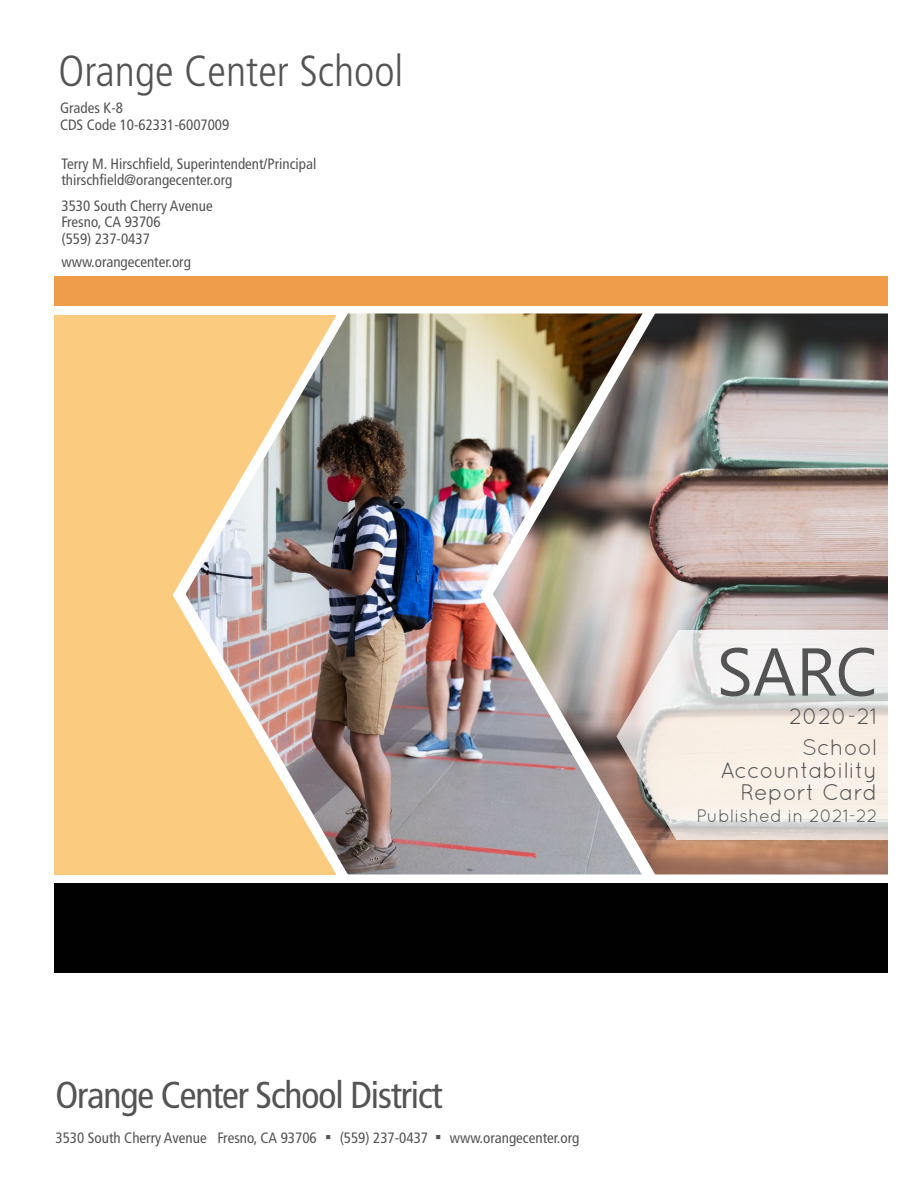
<style>
.page{position:relative;width:918px;height:1188px;background:#fff}
.page>*{position:absolute;margin:0;border:0;box-sizing:border-box;transform-origin:0 0}
.t1{font:300 condensed 43.5px "Frutiger LT Std";color:#545454}
.t2{font:condensed 37.5px "Frutiger LT Std";letter-spacing:-.03em;color:#545454}
.t3{font:22.5px/22.5px "Quicksand";color:#545454;text-align:right}
.t4{font:18px "Quicksand";color:#545454}
.t5{font:condensed 15px/16.5px "Frutiger LT Std";color:#545454}
.s1{font-family:"Arial";font-stretch:normal;font-size:18px}
</style>
<div class="page">
<img style="left:347px;top:313px;width:130px;height:571px">
<svg style="left:54px;top:314px;width:293px;height:570px;background:#e1be8a"></svg>
<div style="left:54px;top:884px;width:834px;height:90px;background:#010101"></div>
<div style="left:54px;top:276px;width:834px;height:30px;background:#f09d4b"></div>
<img style="left:483px;top:313px;width:405px;height:571px">
<svg style="left:615px;top:628px;width:273px;height:214px;background:#e5dbd4"></svg>
<div style="left:721px;top:648px;width:75px;height:48px;background:#f5f4f4"></div>
<div style="left:802px;top:648px;width:72px;height:48px;background:#f2f0f1"></div>
<h1 class="t1" style="left:58px;top:46px;width:346px">Orange Center School</h1>
<p class="t5" style="left:60px;top:100px;width:171px">Grades K-8<br>CDS Code 10-62331-6007009</p>
<p class="t5" style="left:62px;top:155px;width:256px">Terry M. Hirschfield, Superintendent/Principal thirschfield@orangecenter.org</p>
<p class="t5" style="left:62px;top:197px;width:153px">3530 South Cherry Avenue<br>Fresno, CA 93706<br>(559) 237-0437</p>
<p class="t5" style="left:62px;top:254px;width:131px">www.orangecenter.org</p>
<h2 class="t2" style="left:56px;top:1073px;width:389px">Orange Center School District</h2>
<p class="t5" style="left:56px;top:1130px;width:525px">3530 South Cherry Avenue Fresno, CA 93706 <span class="s1">▪</span> (559) 237-0437 <span class="s1">▪</span> www.orangecenter.org</p>
<h3 class="t3" style="left:789px;top:705px;width:90px">2020-21</h3>
<h3 class="t3" style="left:721px;top:736px;width:158px">School<br>Accountability<br>Report Card</h3>
<p class="t4" style="left:696px;top:805px;width:183px">Published in 2021-22</p>
</div>
